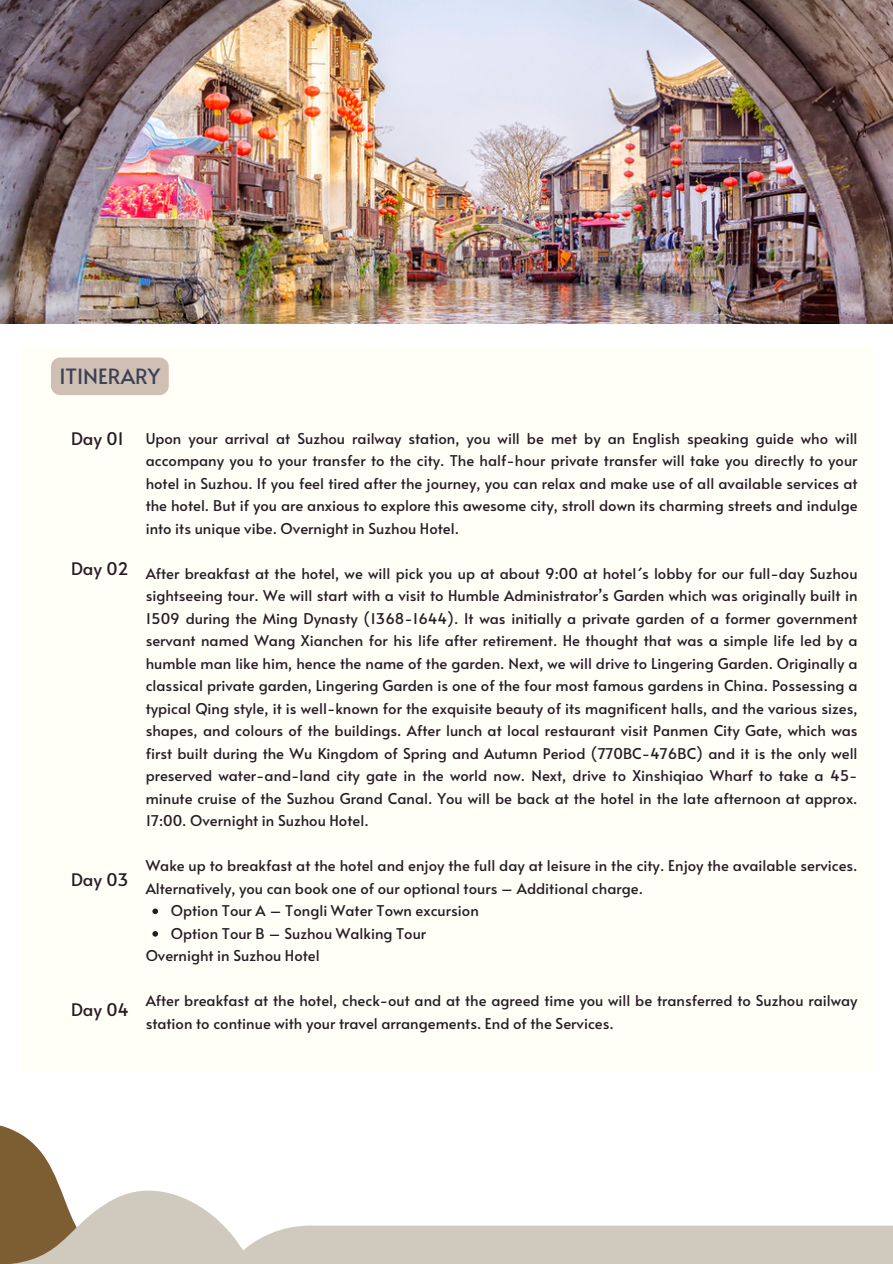
<style>
.page{position:relative;width:893px;height:1264px;background:#fff}
.page>*{position:absolute;margin:0;border:0;box-sizing:border-box;transform-origin:0 0}
.t1{font:21px "Alata";color:#3c4157}
.t2{font:17.25px "Alata";color:#291b25}
.t3{font:14.85px/22.5px "Alata";color:#291b25;text-align:justify}
</style>
<div class="page">
<img style="left:0;top:0;width:892px;height:323px">
<div style="left:21px;top:346px;width:851px;height:726px;background:#fffef7"></div>
<svg style="left:0;top:1125px;width:223px;height:138px"></svg>
<div style="left:207px;top:1225px;width:685px;height:38px;background:#cfc9be"></div>
<svg style="left:152px;top:908px;width:6px;height:6px"></svg>
<svg style="left:152px;top:931px;width:6px;height:5px"></svg>
<div style="left:51px;top:357px;width:118px;height:38px;background:#d0bfb3;border-radius:9px"></div>
<p class="t1" style="left:59px;top:361px;width:102px">ITINERARY</p>
<p class="t2" style="left:71px;top:426px;width:54px">Day 01</p>
<p class="t2" style="left:71px;top:555px;width:59px">Day 02</p>
<p class="t2" style="left:71px;top:866px;width:59px">Day 03</p>
<p class="t2" style="left:71px;top:996px;width:59px">Day 04</p>
<h1 class="t3" style="left:146px;top:426px;width:713px">Upon your arrival at Suzhou railway station, you will be met by an English speaking guide who will accompany you to your transfer to the city. The half-hour private transfer will take you directly to your hotel in Suzhou. If you feel tired after the journey, you can relax and make use of all available services at the hotel. But if you are anxious to explore this awesome city, stroll down its charming streets and indulge into its unique vibe. Overnight in Suzhou Hotel.</h1>
<h2 class="t3" style="left:146px;top:561px;width:713px">After breakfast at the hotel, we will pick you up at about 9:00 at hotel´s lobby for our full-day Suzhou sightseeing tour. We will start with a visit to Humble Administrator’s Garden which was originally built in 1509 during the Ming Dynasty (1368-1644). It was initially a private garden of a former government servant named Wang Xianchen for his life after retirement. He thought that was a simple life led by a humble man like him, hence the name of the garden. Next, we will drive to Lingering Garden. Originally a classical private garden, Lingering Garden is one of the four most famous gardens in China. Possessing a typical Qing style, it is well-known for the exquisite beauty of its magnificent halls, and the various sizes, shapes, and colours of the buildings. After lunch at local restaurant visit Panmen City Gate, which was first built during the Wu Kingdom of Spring and Autumn Period (770BC-476BC) and it is the only well preserved water-and-land city gate in the world now. Next, drive to Xinshiqiao Wharf to take a 45- minute cruise of the Suzhou Grand Canal. You will be back at the hotel in the late afternoon at approx.<br>17:00. Overnight in Suzhou Hotel.</h2>
<h2 class="t3" style="left:146px;top:854px;width:713px">Wake up to breakfast at the hotel and enjoy the full day at leisure in the city. Enjoy the available services.<br>Alternatively, you can book one of our optional tours – Additional charge.</h2>
<h2 class="t3" style="left:171px;top:899px;width:309px">Option Tour A – Tongli Water Town excursion</h2>
<h2 class="t3" style="left:171px;top:921px;width:257px">Option Tour B – Suzhou Walking Tour</h2>
<p class="t3" style="left:146px;top:944px;width:175px">Overnight in Suzhou Hotel</p>
<p class="t3" style="left:146px;top:989px;width:713px">After breakfast at the hotel, check-out and at the agreed time you will be transferred to Suzhou railway station to continue with your travel arrangements. End of the Services.</p>
</div>
